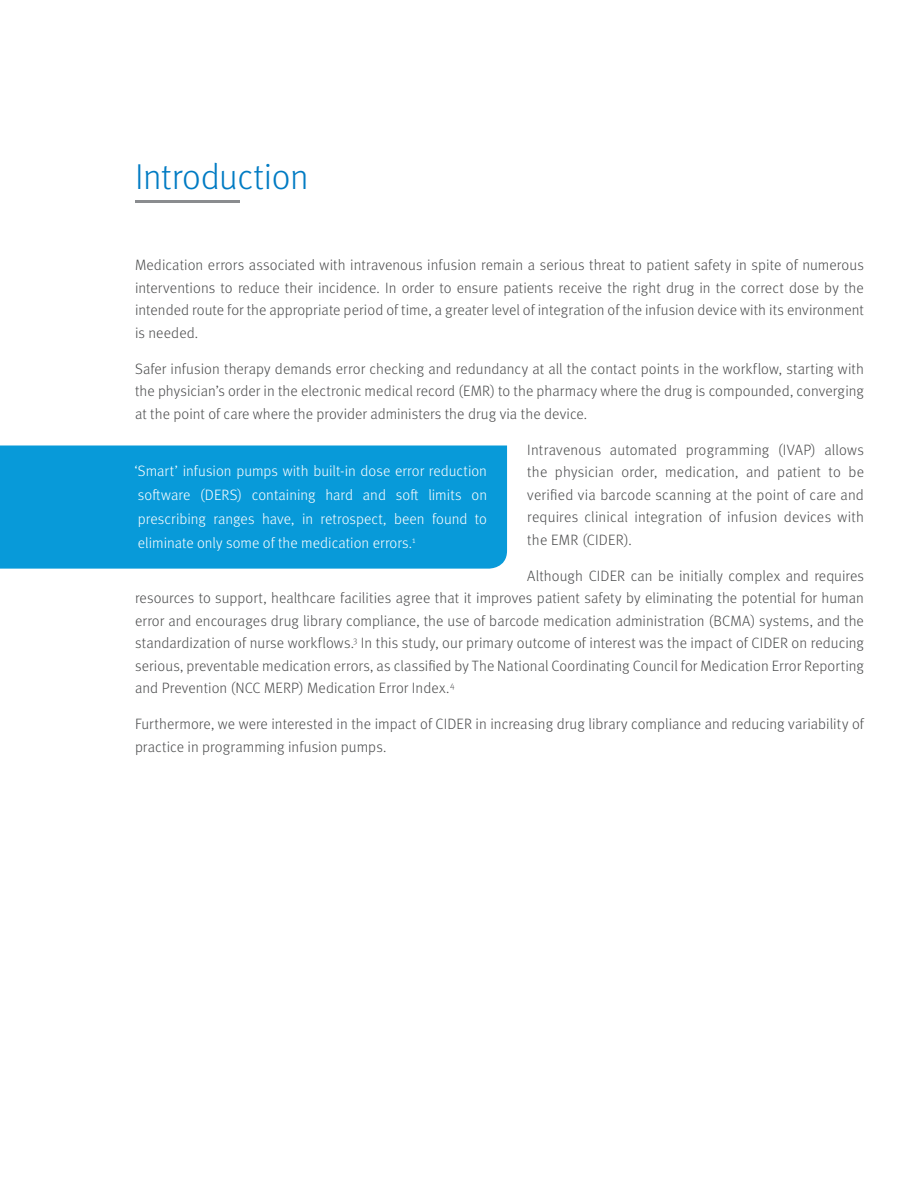
<style>
.page{position:relative;width:918px;height:1188px;background:#fff}
.page>*{position:absolute;margin:0;border:0;box-sizing:border-box;transform-origin:0 0}
.t1{font:300 36px "Meta OT";letter-spacing:-.01em;color:#007bc3}
.t2{font:300 15px/22.5px "Meta OT";letter-spacing:.005em;color:#4b4c4d;text-align:justify}
.t3{font:300 15px/24px "Meta OT";color:#fff;text-align:justify}
</style>
<div class="page">
<hr style="left:135px;top:200px;width:104px;height:2px;background:#8a8c8f">
<div style="left:0;top:446px;width:507px;height:123px;background:#089ad9"></div>
<p class="t1" style="left:135px;top:156px;width:175px">Introduction</p>
<p class="t2" style="left:135px;top:254px;width:730px">Medication errors associated with intravenous infusion remain a serious threat to patient safety in spite of numerous interventions to reduce their incidence. In order to ensure patients receive the right drug in the correct dose by the intended route for the appropriate period of time, a greater level of integration of the infusion device with its environment is needed.</p>
<p class="t2" style="left:135px;top:358px;width:730px">Safer infusion therapy demands error checking and redundancy at all the contact points in the workflow, starting with the physician’s order in the electronic medical record (EMR) to the pharmacy where the drug is compounded, converging at the point of care where the provider administers the drug via the device.</p>
<p class="t2" style="left:527px;top:439px;width:338px">Intravenous automated programming (IVAP) allows the physician order, medication, and patient to be verified via barcode scanning at the point of care and requires clinical integration of infusion devices with the EMR (CIDER).</p>
<p class="t2" style="left:135px;top:565px;width:730px;text-indent:392px">Although CIDER can be initially complex and requires resources to support, healthcare facilities agree that it improves patient safety by eliminating the potential for human error and encourages drug library compliance, the use of barcode medication administration (BCMA) systems, and the standardization of nurse workflows.<sup>3</sup> In this study, our primary outcome of interest was the impact of CIDER on reducing serious, preventable medication errors, as classified by The National Coordinating Council for Medication Error Reporting and Prevention (NCC MERP) Medication Error Index.<sup>4</sup></p>
<p class="t2" style="left:135px;top:713px;width:730px">Furthermore, we were interested in the impact of CIDER in increasing drug library compliance and reducing variability of practice in programming infusion pumps.</p>
<p class="t3" style="left:134px;top:459px;width:354px">‘Smart’ infusion pumps with built-in dose error reduction software (DERS) containing hard and soft limits on prescribing ranges have, in retrospect, been found to eliminate only some of the medication errors.<sup>1</sup></p>
</div>
